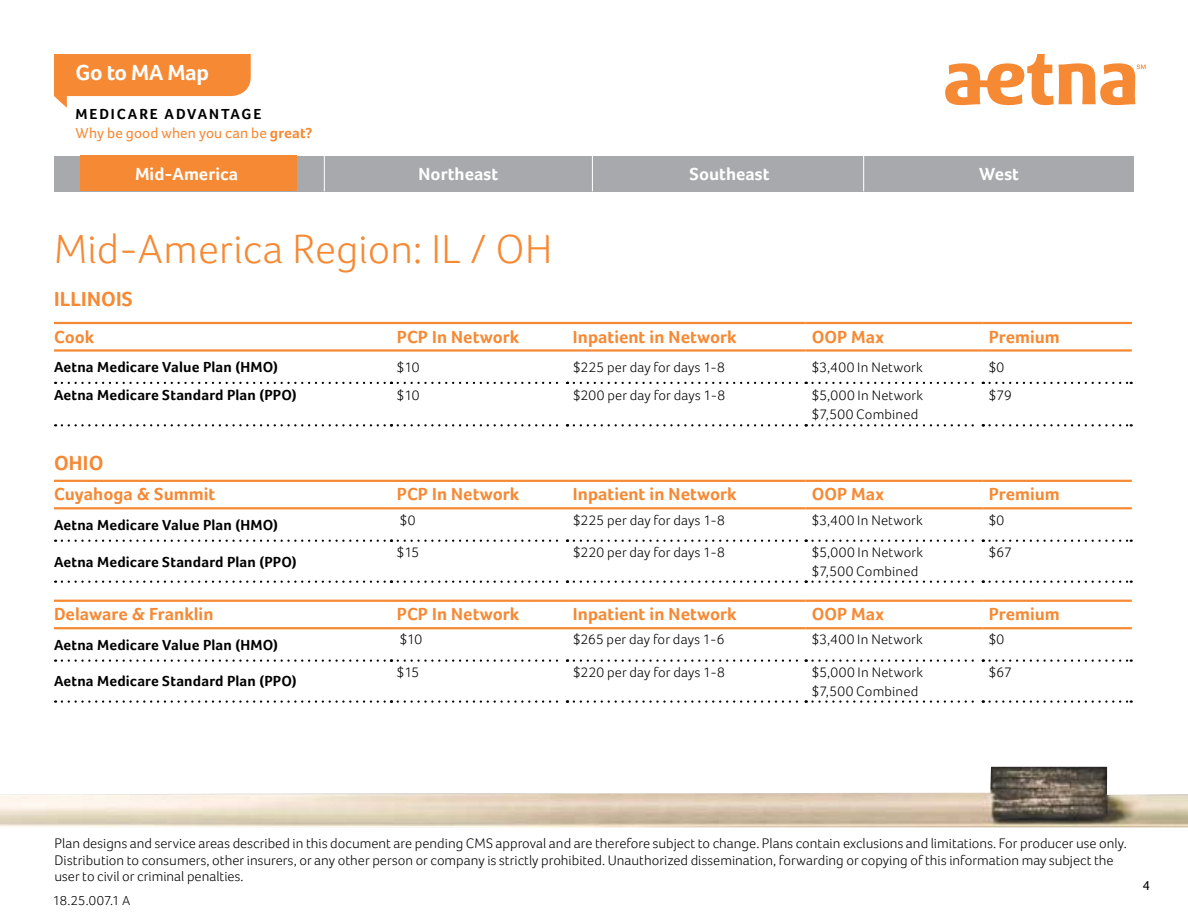
<style>
.page{position:relative;width:1188px;height:918px;background:#fff}
.page>*{position:absolute;margin:0;border:0;box-sizing:border-box;transform-origin:0 0}
.t1{font:300 42px "Foco";letter-spacing:.005em;color:#f68933}
.t2{font:700 22.5px "Foco";letter-spacing:-.02em;color:#fff}
.t3{font:700 21px "Foco";color:#f68933}
.t4{font:700 18px "Foco";letter-spacing:.005em;color:#f68933}
.t5{font:700 18px "Foco";letter-spacing:.005em;color:#fff}
.t6{font:700 15px "Foco";letter-spacing:.01em;color:#000}
.t7{font:15px "Foco";letter-spacing:.01em;color:#f68933}
.t8{font:700 15px "Foco";letter-spacing:.13em;color:#000}
.t9{font:300 14.25px/18.8px "Foco";letter-spacing:.005em;color:#000}
.t10{font:300 13.5px "Foco";letter-spacing:.005em;color:#000}
.t11{font:13.5px "Foco";color:#000}
.s1{font-weight:700}
</style>
<div class="page">
<div style="left:54px;top:156px;width:1080px;height:35px;background:#a7a9ac"></div>
<div style="left:80px;top:156px;width:217px;height:35px;background:#f68933"></div>
<svg style="left:945px;top:54px;width:201px;height:51px"></svg>
<svg style="left:54px;top:54px;width:197px;height:54px"></svg>
<hr style="left:324px;top:156px;width:1px;height:35px;background:#fff">
<hr style="left:592px;top:156px;width:1px;height:35px;background:#fff">
<hr style="left:863px;top:156px;width:1px;height:35px;background:#fff">
<svg style="left:62px;top:382px;width:330px;height:2px"></svg>
<svg style="left:398px;top:382px;width:170px;height:2px"></svg>
<svg style="left:574px;top:382px;width:410px;height:2px"></svg>
<svg style="left:990px;top:382px;width:142px;height:2px"></svg>
<svg style="left:62px;top:424px;width:330px;height:2px"></svg>
<svg style="left:398px;top:424px;width:170px;height:2px"></svg>
<svg style="left:574px;top:424px;width:410px;height:2px"></svg>
<svg style="left:990px;top:424px;width:142px;height:2px"></svg>
<hr style="left:54px;top:322px;width:337px;height:2px;background:#f68933">
<hr style="left:391px;top:322px;width:176px;height:2px;background:#f68933">
<hr style="left:567px;top:322px;width:239px;height:2px;background:#f68933">
<hr style="left:806px;top:322px;width:177px;height:2px;background:#f68933">
<hr style="left:983px;top:322px;width:149px;height:2px;background:#f68933">
<hr style="left:54px;top:349px;width:337px;height:3px;background:#f68933">
<hr style="left:391px;top:349px;width:176px;height:3px;background:#f68933">
<hr style="left:567px;top:349px;width:239px;height:3px;background:#f68933">
<hr style="left:806px;top:349px;width:177px;height:3px;background:#f68933">
<hr style="left:983px;top:349px;width:149px;height:3px;background:#f68933">
<svg style="left:62px;top:659px;width:330px;height:3px"></svg>
<svg style="left:398px;top:659px;width:170px;height:3px"></svg>
<svg style="left:574px;top:659px;width:410px;height:3px"></svg>
<svg style="left:990px;top:659px;width:142px;height:3px"></svg>
<hr style="left:54px;top:600px;width:337px;height:2px;background:#f68933">
<hr style="left:391px;top:600px;width:176px;height:2px;background:#f68933">
<hr style="left:567px;top:600px;width:239px;height:2px;background:#f68933">
<hr style="left:806px;top:600px;width:177px;height:2px;background:#f68933">
<hr style="left:983px;top:600px;width:149px;height:2px;background:#f68933">
<hr style="left:54px;top:627px;width:337px;height:2px;background:#f68933">
<hr style="left:391px;top:627px;width:176px;height:2px;background:#f68933">
<hr style="left:567px;top:627px;width:239px;height:2px;background:#f68933">
<hr style="left:806px;top:627px;width:177px;height:2px;background:#f68933">
<hr style="left:983px;top:627px;width:149px;height:2px;background:#f68933">
<svg style="left:62px;top:700px;width:330px;height:3px"></svg>
<svg style="left:398px;top:700px;width:170px;height:3px"></svg>
<svg style="left:574px;top:700px;width:410px;height:3px"></svg>
<svg style="left:990px;top:700px;width:142px;height:3px"></svg>
<svg style="left:62px;top:540px;width:330px;height:2px"></svg>
<svg style="left:398px;top:540px;width:170px;height:2px"></svg>
<svg style="left:574px;top:540px;width:410px;height:2px"></svg>
<svg style="left:990px;top:540px;width:142px;height:2px"></svg>
<hr style="left:54px;top:480px;width:337px;height:2px;background:#f68933">
<hr style="left:391px;top:480px;width:176px;height:2px;background:#f68933">
<hr style="left:567px;top:480px;width:239px;height:2px;background:#f68933">
<hr style="left:806px;top:480px;width:177px;height:2px;background:#f68933">
<hr style="left:983px;top:480px;width:149px;height:2px;background:#f68933">
<hr style="left:54px;top:507px;width:337px;height:2px;background:#f68933">
<hr style="left:391px;top:507px;width:176px;height:2px;background:#f68933">
<hr style="left:567px;top:507px;width:239px;height:2px;background:#f68933">
<hr style="left:806px;top:507px;width:177px;height:2px;background:#f68933">
<hr style="left:983px;top:507px;width:149px;height:2px;background:#f68933">
<svg style="left:62px;top:581px;width:330px;height:2px"></svg>
<svg style="left:398px;top:581px;width:170px;height:2px"></svg>
<svg style="left:574px;top:581px;width:410px;height:2px"></svg>
<svg style="left:990px;top:581px;width:142px;height:2px"></svg>
<img style="left:0;top:767px;width:1188px;height:60px">
<h2 class="t2" style="left:76px;top:59px;width:135px">Go to MA Map</h2>
<p class="t8" style="left:76px;top:105px;width:187px">Medicare Advantag e</p>
<p class="t7" style="left:76px;top:124px;width:238px">Why be good when you can be <span class="s1">great?</span></p>
<p class="t5" style="left:135px;top:163px;width:105px">Mid-America</p>
<p class="t5" style="left:419px;top:163px;width:81px">Northeast</p>
<p class="t5" style="left:690px;top:163px;width:82px">Southeast</p>
<p class="t5" style="left:979px;top:163px;width:41px">West</p>
<h1 class="t1" style="left:54px;top:225px;width:500px">Mid-America Region: IL / OH</h1>
<h3 class="t3" style="left:54px;top:287px;width:59px">Illinois</h3>
<p class="t4" style="left:54px;top:326px;width:42px">Cook</p>
<p class="t4" style="left:397px;top:326px;width:124px">PCP In Network</p>
<p class="t4" style="left:573px;top:326px;width:165px">Inpatient in Network</p>
<p class="t4" style="left:812px;top:326px;width:74px">OOP Max</p>
<p class="t4" style="left:989px;top:326px;width:73px">Premium</p>
<p class="t6" style="left:54px;top:358px;width:226px">Aetna Medicare Value Plan (HMO)</p>
<p class="t9" style="left:397px;top:358px;width:24px">$10</p>
<p class="t9" style="left:573px;top:358px;width:153px">$225 per day for days 1-8</p>
<p class="t9" style="left:812px;top:358px;width:113px">$3,400 In Network</p>
<p class="t9" style="left:989px;top:358px;width:17px">$0</p>
<p class="t6" style="left:54px;top:386px;width:244px">Aetna Medicare Standard Plan (PPO)</p>
<p class="t9" style="left:397px;top:386px;width:24px">$10</p>
<p class="t9" style="left:573px;top:386px;width:154px">$200 per day for days 1-8</p>
<p class="t9" style="left:812px;top:386px;width:113px">$5,000 In Network $7,500 Combined</p>
<p class="t9" style="left:989px;top:386px;width:25px">$79</p>
<h3 class="t3" style="left:54px;top:450px;width:27px">Ohio</h3>
<p class="t4" style="left:54px;top:484px;width:163px">Cuyahoga &amp; Summit</p>
<p class="t4" style="left:397px;top:484px;width:124px">PCP In Network</p>
<p class="t4" style="left:573px;top:484px;width:165px">Inpatient in Network</p>
<p class="t4" style="left:812px;top:484px;width:74px">OOP Max</p>
<p class="t4" style="left:989px;top:484px;width:73px">Premium</p>
<p class="t6" style="left:54px;top:516px;width:226px">Aetna Medicare Value Plan (HMO)</p>
<p class="t9" style="left:400px;top:510px;width:17px">$0</p>
<p class="t9" style="left:573px;top:510px;width:153px">$225 per day for days 1-8</p>
<p class="t9" style="left:812px;top:510px;width:113px">$3,400 In Network</p>
<p class="t9" style="left:989px;top:510px;width:17px">$0</p>
<p class="t6" style="left:54px;top:553px;width:244px">Aetna Medicare Standard Plan (PPO)</p>
<p class="t9" style="left:397px;top:543px;width:24px">$15</p>
<p class="t9" style="left:573px;top:543px;width:153px">$220 per day for days 1-8</p>
<p class="t9" style="left:812px;top:543px;width:113px">$5,000 In Network $7,500 Combined</p>
<p class="t9" style="left:989px;top:543px;width:24px">$67</p>
<p class="t4" style="left:54px;top:604px;width:161px">Delaware &amp; Franklin</p>
<p class="t4" style="left:397px;top:604px;width:124px">PCP In Network</p>
<p class="t4" style="left:573px;top:604px;width:165px">Inpatient in Network</p>
<p class="t4" style="left:812px;top:604px;width:74px">OOP Max</p>
<p class="t4" style="left:989px;top:604px;width:73px">Premium</p>
<p class="t6" style="left:54px;top:636px;width:226px">Aetna Medicare Value Plan (HMO)</p>
<p class="t9" style="left:400px;top:630px;width:24px">$10</p>
<p class="t9" style="left:573px;top:630px;width:153px">$265 per day for days 1-6</p>
<p class="t9" style="left:812px;top:630px;width:113px">$3,400 In Network</p>
<p class="t9" style="left:989px;top:630px;width:17px">$0</p>
<p class="t6" style="left:54px;top:673px;width:244px">Aetna Medicare Standard Plan (PPO)</p>
<p class="t9" style="left:397px;top:663px;width:24px">$15</p>
<p class="t9" style="left:573px;top:663px;width:153px">$220 per day for days 1-8</p>
<p class="t9" style="left:812px;top:663px;width:113px">$5,000 In Network $7,500 Combined</p>
<p class="t9" style="left:989px;top:663px;width:24px">$67</p>
<p class="t9" style="left:54px;top:835px;width:1074px;line-height:16.5px">Plan designs and service areas described in this document are pending CMS approval and are therefore subject to change. Plans contain exclusions and limitations. For producer use only.<br>Distribution to consumers, other insurers, or any other person or company is strictly prohibited. Unauthorized dissemination, forwarding or copying of this information may subject the user to civil or criminal penalties.</p>
<p class="t10" style="left:53px;top:892px;width:79px">18.25.007.1 A</p>
<p class="t11" style="left:1143px;top:878px;width:9px">4</p>
</div>
